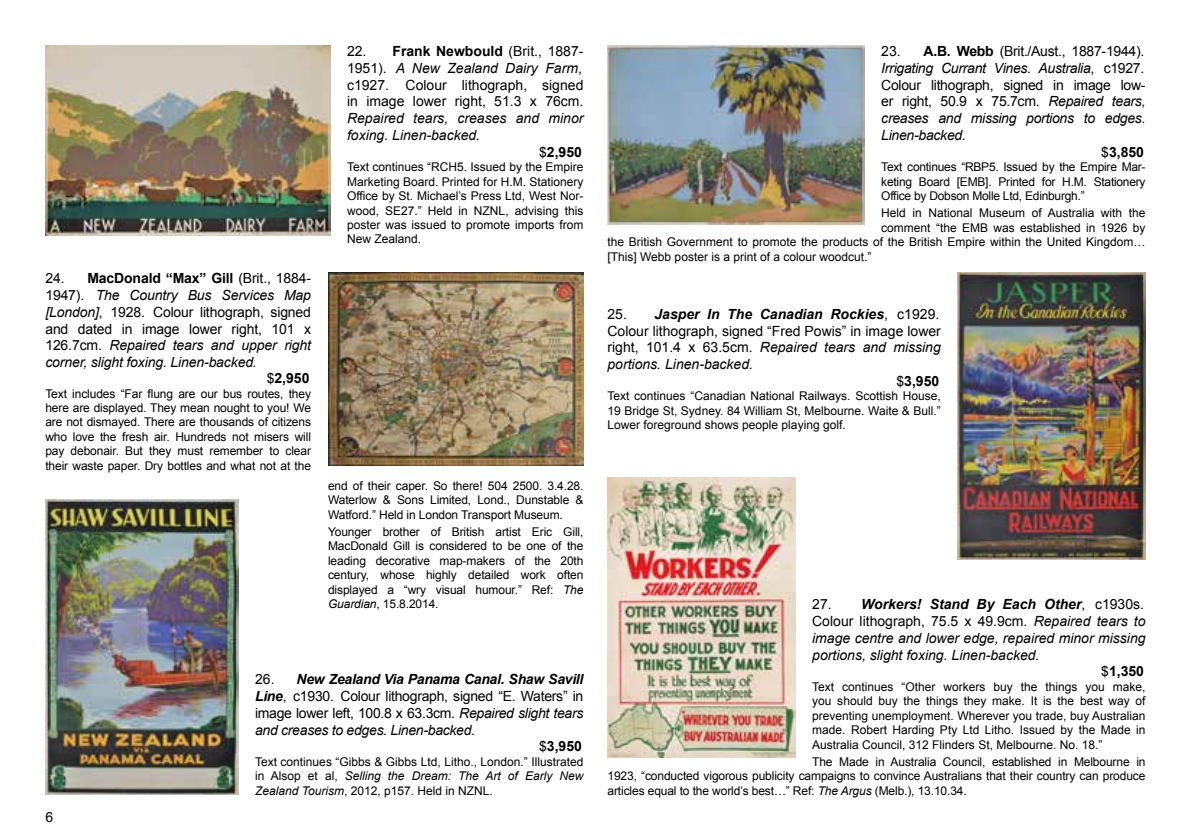
<style>
.page{position:relative;width:1191px;height:840px;background:#fff}
.page>*{position:absolute;margin:0;border:0;box-sizing:border-box;transform-origin:0 0}
.t1{font:italic 14px/16.8px "Arial";letter-spacing:-.01em;color:#000}
.t2{font:14px/16.8px "Arial";letter-spacing:-.01em;color:#000;text-align:right}
.t3{font:700 14px "Arial";color:#000}
.t4{font:italic 700 14px "Arial";color:#000}
.t5{font:italic 700 14px "Arial";letter-spacing:-.02em;color:#000}
.t6{font:12px/14.4px "Arial";color:#000;text-align:justify}
.t7{font:6px "Arial";color:#fff}
.s1{font-weight:400}
.s2{font-style:normal}
.s3{font-style:italic}
.s4{font-weight:400;font-style:normal}
.s5{font-weight:700;font-style:normal}
</style>
<div class="page">
<img style="left:45px;top:499px;width:193px;height:295px">
<img style="left:958px;top:273px;width:187px;height:286px">
<img style="left:328px;top:273px;width:255px;height:192px">
<img style="left:607px;top:46px;width:257px;height:178px">
<img style="left:45px;top:45px;width:285px;height:190px">
<img style="left:607px;top:477px;width:188px;height:280px">
<p class="t2" style="left:45px;top:269px;width:21px">24.</p>
<p class="t3" style="left:87px;top:268px;width:225px">MacDonald “Max” Gill <span class="s1">(Brit., 1884-</span></p>
<p class="t2" style="left:45px;top:286px;width:40px">1947).</p>
<p class="t1" style="left:45px;top:286px;width:267px;text-indent:50px">The Country Bus Services Map [London]<span class="s2">,</span></p>
<p class="t2" style="left:111px;top:303px;width:36px">1928.</p>
<p class="t2" style="left:153px;top:303px;width:159px">Colour lithograph, signed</p>
<p class="t2" style="left:45px;top:320px;width:267px">and dated in image lower right, 101 x</p>
<p class="t1" style="left:45px;top:337px;width:267px"><span class="s2">126.7cm.</span> Repaired tears and upper right</p>
<p class="t1" style="left:45px;top:354px;width:213px">corner, slight foxing. Linen-backed.</p>
<p class="t3" style="left:267px;top:368px;width:44px"><span class="s1">$</span>2,950</p>
<p class="t6" style="left:45px;top:386px;width:267px">Text includes “Far flung are our bus routes, they here are displayed. They mean nought to you! We are not dismayed. There are thousands of citizens who love the fresh air. Hundreds not misers will pay debonair. But they must remember to clear their waste paper. Dry bottles and what not at the</p>
<p class="t2" style="left:347px;top:42px;width:21px">22.</p>
<p class="t3" style="left:392px;top:41px;width:192px">Frank Newbould <span class="s1">(Brit., 1887-</span></p>
<p class="t2" style="left:347px;top:59px;width:41px">1951).</p>
<p class="t1" style="left:396px;top:60px;width:188px">A New Zealand Dairy Farm<span class="s2">,</span></p>
<p class="t2" style="left:347px;top:76px;width:44px">c1927.</p>
<p class="t2" style="left:347px;top:76px;width:238px">Colour lithograph, signed<br>in image lower right, 51.3 x 76cm.</p>
<p class="t1" style="left:347px;top:110px;width:238px">Repaired tears, creases and minor</p>
<p class="t1" style="left:347px;top:127px;width:135px">foxing. Linen-backed.</p>
<p class="t3" style="left:539px;top:142px;width:44px"><span class="s1">$</span>2,950</p>
<p class="t6" style="left:347px;top:160px;width:238px">Text continues “RCH5. Issued by the Empire Marketing Board. Printed for H.M. Stationery Office by St. Michael’s Press Ltd, West Nor&shy;wood, SE27.” Held in NZNL, advising this poster was issued to promote imports from New Zealand.</p>
<p class="t6" style="left:328px;top:478px;width:257px">end of their caper. So there! 504 2500. 3.4.28.<br>Waterlow &amp; Sons Limited, Lond., Dunstable &amp; Watford.” Held in London Transport Museum.</p>
<p class="t6" style="left:328px;top:524px;width:257px">Younger brother of British artist Eric Gill, MacDonald Gill is considered to be one of the leading decorative map-makers of the 20th century, whose highly detailed work often displayed a “wry visual humour.” Ref: <span class="s3">The Guardian</span>, 15.8.2014.</p>
<p class="t2" style="left:45px;top:808px;width:9px">6</p>
<p class="t2" style="left:255px;top:670px;width:21px">26.</p>
<p class="t7" style="left:295px;top:677px;width:3px">|</p>
<p class="t5" style="left:296px;top:669px;width:288px">New Zealand Via Panama Canal. Shaw Savill</p>
<p class="t4" style="left:255px;top:686px;width:33px">Line<span class="s4">,</span></p>
<p class="t2" style="left:293px;top:687px;width:42px">c1930.</p>
<p class="t2" style="left:340px;top:687px;width:244px">Colour lithograph, signed “E. Waters” in</p>
<p class="t2" style="left:255px;top:703px;width:330px">image lower left, 100.8 x 63.3cm. <span class="s3">Repaired slight tears</span></p>
<p class="t1" style="left:255px;top:721px;width:222px">and creases to edges. Linen-backed.</p>
<p class="t3" style="left:539px;top:736px;width:44px"><span class="s1">$</span>3,950</p>
<p class="t6" style="left:255px;top:753px;width:330px">Text continues “Gibbs &amp; Gibbs Ltd, Litho., London.” Illustrated in Alsop et al, <span class="s3">Selling the Dream: The Art of Early New Zealand Tourism</span>, 2012, p157. Held in NZNL.</p>
<p class="t1" style="left:881px;top:43px;width:264px;text-indent:42px"><span class="s5">A.B. Webb</span> <span class="s2">(Brit./Aust., 1887-1944).<br></span>Irrigating Currant Vines. Australia<span class="s2">,</span></p>
<p class="t2" style="left:881px;top:42px;width:21px">23.</p>
<p class="t2" style="left:1103px;top:59px;width:42px">c1927.</p>
<p class="t2" style="left:881px;top:76px;width:265px">Colour lithograph, signed in image low-</p>
<p class="t2" style="left:881px;top:93px;width:266px">er right, 50.9 x 75.7cm. <span class="s3">Repaired tears,</span></p>
<p class="t1" style="left:881px;top:110px;width:266px">creases and missing portions to edges.</p>
<p class="t1" style="left:881px;top:127px;width:86px">Linen-backed.</p>
<p class="t3" style="left:1101px;top:142px;width:44px"><span class="s1">$</span>3,850</p>
<p class="t6" style="left:881px;top:160px;width:266px">Text continues “RBP5. Issued by the Empire Mar&shy;keting Board [EMB]. Printed for H.M. Stationery Office by Dobson Molle Ltd, Edinburgh.”</p>
<p class="t6" style="left:881px;top:206px;width:266px">Held in National Museum of Australia with the</p>
<p class="t6" style="left:881px;top:220px;width:266px">comment “the EMB was established in 1926 by</p>
<p class="t6" style="left:607px;top:234px;width:539px">the British Government to promote the products of the British Empire within the United Kingdom…</p>
<p class="t6" style="left:607px;top:249px;width:265px">[This] Webb poster is a print of a colour woodcut.”</p>
<p class="t2" style="left:607px;top:305px;width:21px">25.</p>
<p class="t4" style="left:654px;top:304px;width:235px">Jasper In The Canadian Rockies<span class="s4">,</span></p>
<p class="t2" style="left:897px;top:305px;width:44px">c1929.</p>
<p class="t2" style="left:607px;top:322px;width:335px">Colour lithograph, signed “Fred Powis” in image lower</p>
<p class="t1" style="left:607px;top:339px;width:335px"><span class="s2">right, 101.4 x 63.5cm.</span> Repaired tears and missing</p>
<p class="t1" style="left:607px;top:356px;width:147px">portions. Linen-backed.</p>
<p class="t3" style="left:896px;top:371px;width:44px"><span class="s1">$</span>3,950</p>
<p class="t6" style="left:607px;top:389px;width:335px">Text continues “Canadian National Railways. Scottish House, 19 Bridge St, Sydney. 84 William St, Melbourne. Waite &amp; Bull.” Lower foreground shows people playing golf.</p>
<p class="t2" style="left:812px;top:595px;width:21px">27.</p>
<p class="t4" style="left:861px;top:594px;width:226px">Workers! Stand By Each Other<span class="s4">,</span></p>
<p class="t2" style="left:1095px;top:595px;width:51px">c1930s.</p>
<p class="t2" style="left:812px;top:612px;width:335px">Colour lithograph, 75.5 x 49.9cm. <span class="s3">Repaired tears to</span></p>
<p class="t1" style="left:812px;top:629px;width:335px">image centre and lower edge, repaired minor missing</p>
<p class="t1" style="left:812px;top:646px;width:229px">portions, slight foxing. Linen-backed.</p>
<p class="t3" style="left:1101px;top:661px;width:44px"><span class="s1">$</span>1,350</p>
<p class="t6" style="left:812px;top:679px;width:335px">Text continues “Other workers buy the things you make, you should buy the things they make. It is the best way of preventing unemployment. Wherever you trade, buy Australian made. Robert Harding Pty Ltd Litho. Issued by the Made in Australia Council, 312 Flinders St, Melbourne. No. 18.”</p>
<p class="t6" style="left:607px;top:753px;width:539px;text-indent:205px">The Made in Australia Council, established in Melbourne in 1923, “conducted vigorous publicity campaigns to convince Australians that their country can produce articles equal to the world’s best…” Ref: <span class="s3">The Argus</span> (Melb.), 13.10.34.</p>
</div>
